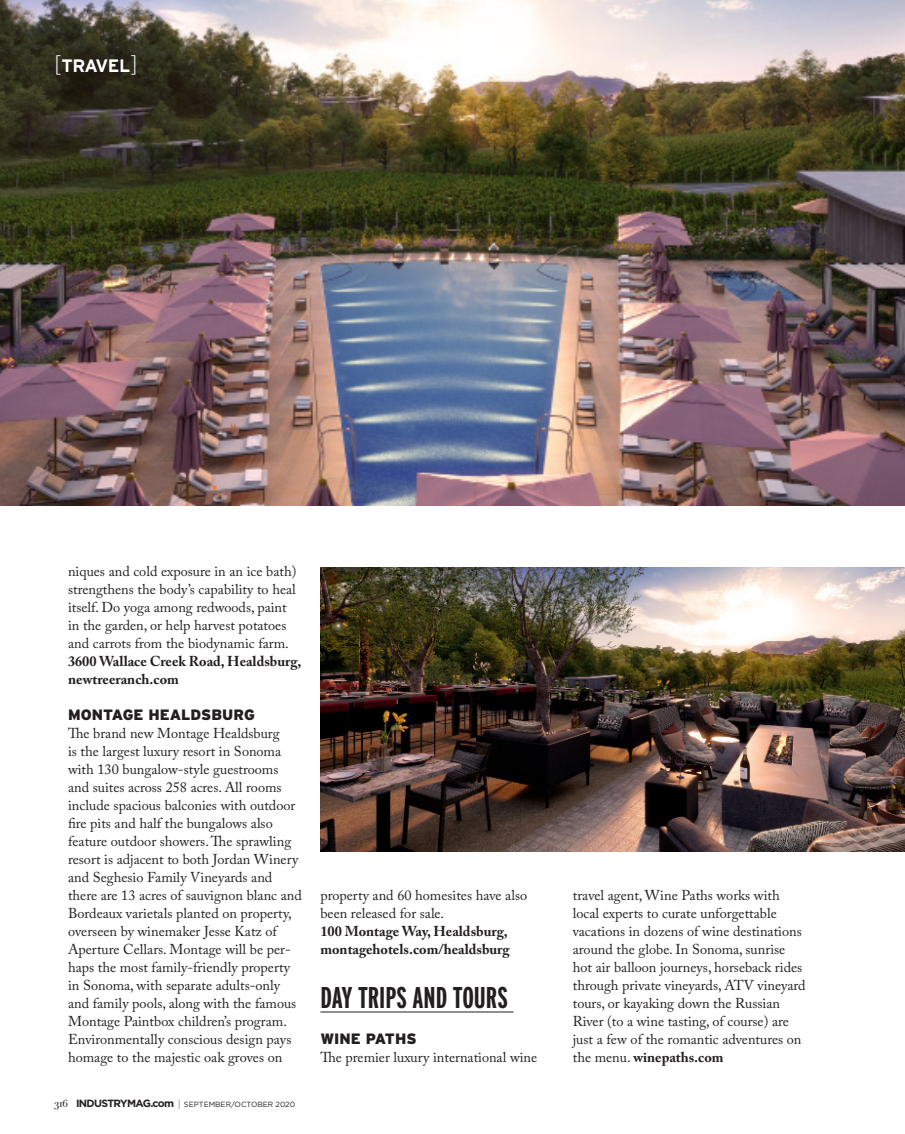
<style>
.page{position:relative;width:905px;height:1134px;background:#fff}
.page>*{position:absolute;margin:0;border:0;box-sizing:border-box;transform-origin:0 0}
.text{font:700 extra-condensed 30px "Interstate";color:#231f20}
.t1{font:22.5px "Chalet London Nineteen Sixty";letter-spacing:-.025em;color:#fff}
.t2{font:700 18px "Interstate";letter-spacing:-.025em;color:#fff}
.text-2{font:900 15px "Interstate";color:#231f20}
.text-3{font:14.25px/18px "Adobe Caslon Pro";color:#231f20}
.text-4{font:700 14.25px "Adobe Caslon Pro";color:#231f20}
.t3{font:7.5px "Gotham";color:#231f20}
.s1{font-weight:200;font-size:24px}
.s2{font-weight:700}
.s3{font-family:"Bodoni Svty Two SCITCTT Book";font-size:11.25px}
.s4{font-weight:700;font-size:10.5px}
</style>
<div class="page">
<hr style="left:320px;top:1012px;width:193px;height:1px;background:#231f20">
<img style="left:0;top:0;width:904px;height:505px">
<img style="left:320px;top:567px;width:584px;height:284px">
<p class="t1" style="left:58px;top:48px;width:89px">SPA LIFE</p>
<p class="t2" style="left:54px;top:56px;width:85px"><span class="s1">[</span>TRAVEL<span class="s1">]</span></p>
<p class="text-3" style="left:68px;top:562px;width:235px">niques and cold exposure in an ice bath) strengthens the body’s capability to heal itself. Do yoga among redwoods, paint in the garden, or help harvest potatoes and carrots from the biodynamic farm.<br><span class="s2">3600 Wallace Creek Road, Healdsburg, newtreeranch.com</span></p>
<p class="text-2" style="left:68px;top:706px;width:188px">MONTAGE HEALDSBURG</p>
<p class="text-3" style="left:68px;top:724px;width:235px">The brand new Montage Healdsburg<br>is the largest luxury resort in Sonoma with 130 bungalow-style guestrooms and suites across 258 acres. All rooms include spacious balconies with outdoor fire pits and half the bungalows also feature outdoor showers. The sprawling resort is adjacent to both Jordan Winery and Seghesio Family Vineyards and there are 13 acres of sauvignon blanc and Bordeaux varietals planted on property, overseen by winemaker Jesse Katz of Aperture Cellars. Montage will be per&shy;haps the most family-friendly property in Sonoma, with separate adults-only and family pools, along with the famous Montage Paintbox children’s program.<br>Environmentally conscious design pays homage to the majestic oak groves on</p>
<p class="t3" style="left:54px;top:1100px;width:243px"><span class="s3">316</span> <span class="s4">INDUSTRYMAG.com</span> <span class="s3">|</span> SEPTEMBER/OCTOBER 2020</p>
<p class="text-3" style="left:320px;top:886px;width:208px">property and 60 homesites have also been released for sale.</p>
<p class="text-4" style="left:320px;top:923px;width:189px">100 Montage Way, Healdsburg,</p>
<p class="text-4" style="left:320px;top:941px;width:191px">montagehotels.com/healdsburg</p>
<p class="text" style="left:320px;top:981px;width:189px">DAY TRIPS AND TOURS</p>
<p class="text-2" style="left:320px;top:1030px;width:98px">WINE PATHS</p>
<p class="text-3" style="left:320px;top:1048px;width:218px">The premier luxury international wine</p>
<p class="text-3" style="left:572px;top:886px;width:234px">travel agent, Wine Paths works with local experts to curate unforgettable vacations in dozens of wine destinations around the globe. In Sonoma, sunrise hot air balloon journeys, horseback rides through private vineyards, ATV vineyard tours, or kayaking down the Russian River (to a wine tasting, of course) are just a few of the romantic adventures on the menu. <span class="s2">winepaths.com</span></p>
</div>
